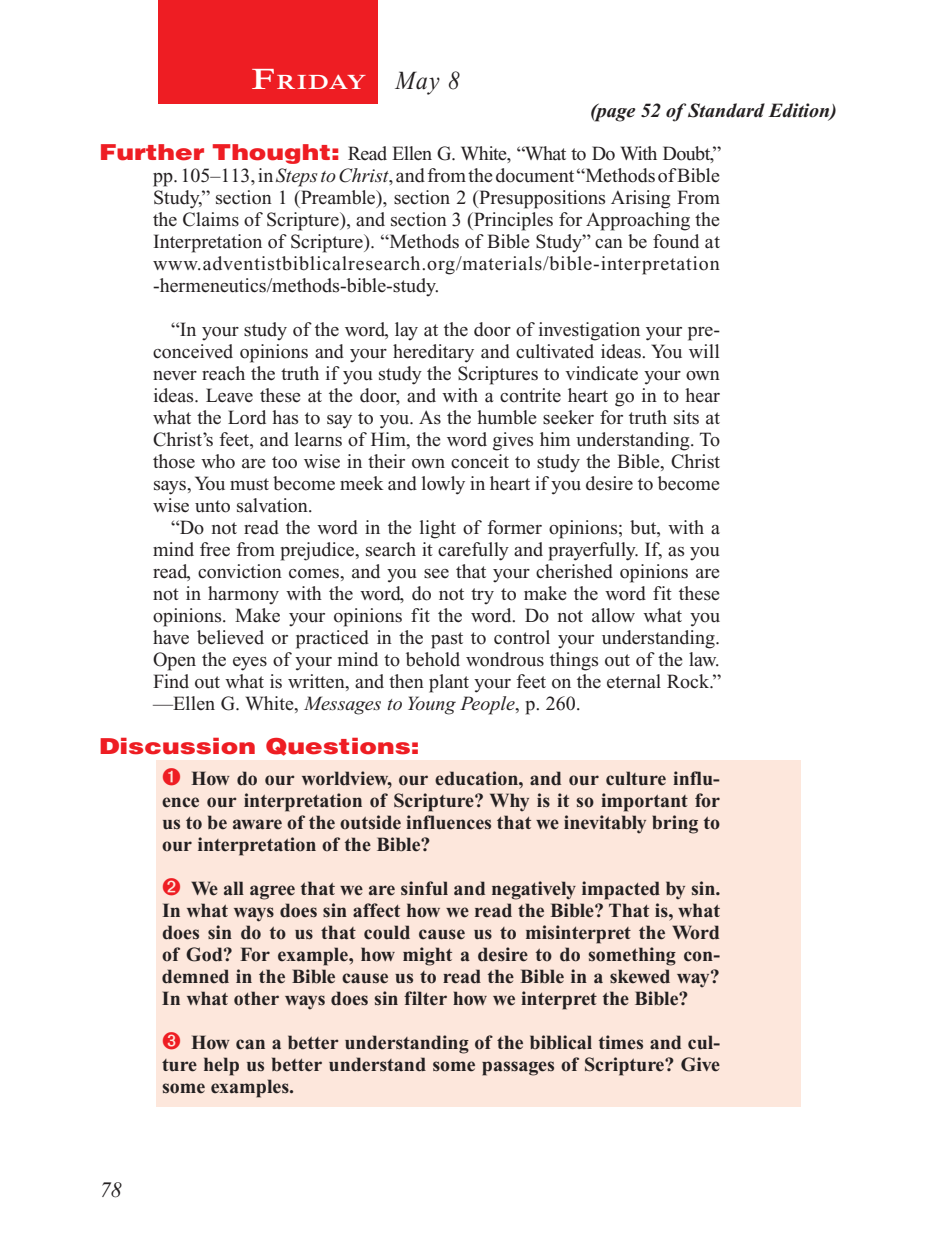
<style>
.page{position:relative;width:936px;height:1260px;background:#fff}
.page>*{position:absolute;margin:0;border:0;box-sizing:border-box;transform-origin:0 0}
.Lesson_Dates{font:italic 26px "Times New Roman PS Std";color:#231f20;scale:.9 1}
.Question{font:900 22px "Helvetica LT Std";color:#ee1d23;scale:1.2 1}
.PageNumbers{font:italic 22px "Times New Roman PS Std";color:#231f20}
.Daily_Header{font:600 21px "Times NRMT Std";letter-spacing:.035em;color:#fff;scale:1.1 1}
.Numbered_Bullet_List{font:700 20px/22px "Times New Roman PS Std";color:#231f20;text-align:justify}
.Body{font:20px/22px "Times New Roman PS Std";color:#231f20;text-align:justify}
.Body_SB{font:20px/22px "Times New Roman PS Std";color:#231f20;text-align:justify}
.Question-2{font:20px/22px "Times New Roman PS Std";color:#231f20}
.Page_from_SE{font:italic 700 20px "Times New Roman PS Std";color:#231f20}
.s1{font-size:30px}
.s2{font-family:"Helvetica LT Std";font-weight:900;font-size:22px;color:#ee1d23}
.s3{font-style:italic}
</style>
<div class="page">
<div style="left:158px;top:0;width:220px;height:103px;background:#ee1d23"></div>
<div style="left:157px;top:760px;width:644px;height:346px;background:#fde7dc"></div>
<p class="Daily_Header" style="left:252px;top:70px;width:106px"><span class="s1">F</span>riday</p>
<p class="Lesson_Dates" style="left:396px;top:66px;width:73px">May 8</p>
<p class="Page_from_SE" style="left:590px;top:100px;width:248px">(page 52 of Standard Edition)</p>
<p class="Question-2" style="left:153px;top:142px;width:570px;text-indent:-54px"><span class="s2">Further Thought:</span> Read Ellen G. White, “What to Do With Doubt,” pp. 105–113, in <span class="s3">Steps to Christ</span>, and from the document “Methods of Bible Study,” section 1 (Preamble), section 2 (Presuppositions Arising From the Claims of Scripture), and section 3 (Principles for Approaching the Interpretation of Scripture). “Methods of Bible Study” can be found at www.adventistbiblicalresearch.org/materials/bible-interpretation -hermeneutics/methods-bible-study.</p>
<p class="Body_SB" style="left:153px;top:318px;width:569px;text-indent:18px">“In your study of the word, lay at the door of investigation your pre&shy;conceived opinions and your hereditary and cultivated ideas. You will never reach the truth if you study the Scriptures to vindicate your own ideas. Leave these at the door, and with a contrite heart go in to hear what the Lord has to say to you. As the humble seeker for truth sits at Christ’s feet, and learns of Him, the word gives him understanding. To those who are too wise in their own conceit to study the Bible, Christ says, You must become meek and lowly in heart if you desire to become wise unto salvation.</p>
<p class="Body" style="left:153px;top:516px;width:570px;text-indent:18px">“Do not read the word in the light of former opinions; but, with a mind free from prejudice, search it carefully and prayerfully. If, as you read, conviction comes, and you see that your cherished opinions are not in harmony with the word, do not try to make the word fit these opinions. Make your opinions fit the word. Do not allow what you have believed or practiced in the past to control your understanding.<br>Open the eyes of your mind to behold wondrous things out of the law.<br>Find out what is written, and then plant your feet on the eternal Rock.” —Ellen G. White, <span class="s3">Messages to Young People</span>, p. 260.</p>
<p class="Question" style="left:99px;top:732px;width:269px">Discussion Questions:</p>
<p class="Numbered_Bullet_List" style="left:162px;top:767px;width:560px;text-indent:29px">How do our worldview, our education, and our culture influ&shy;ence our interpretation of Scripture? Why is it so important for us to be aware of the outside influences that we inevitably bring to our interpretation of the Bible?</p>
<p class="Numbered_Bullet_List" style="left:162px;top:877px;width:560px;text-indent:29px">We all agree that we are sinful and negatively impacted by sin.<br>In what ways does sin affect how we read the Bible? That is, what does sin do to us that could cause us to misinterpret the Word of God? For example, how might a desire to do something con&shy;demned in the Bible cause us to read the Bible in a skewed way?<br>In what other ways does sin filter how we interpret the Bible?</p>
<p class="Numbered_Bullet_List" style="left:162px;top:1031px;width:559px;text-indent:29px">How can a better understanding of the biblical times and cul&shy;ture help us better understand some passages of Scripture? Give some examples.</p>
<p class="PageNumbers" style="left:100px;top:1178px;width:23px">78</p>
</div>
